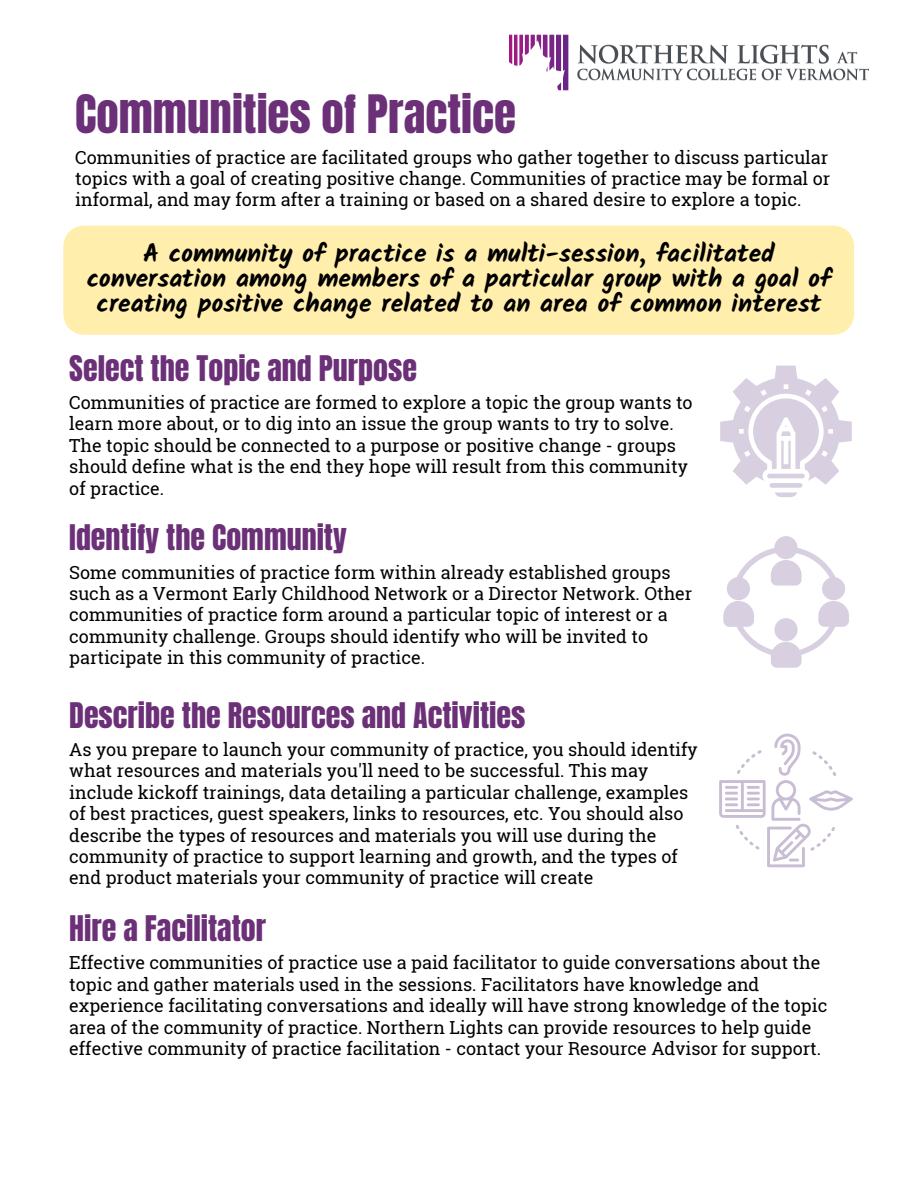
<style>
.page{position:relative;width:918px;height:1188px;background:#fff}
.page>*{position:absolute;margin:0;border:0;box-sizing:border-box;transform-origin:0 0}
.t1{font:45px "Anton";color:#6b3077}
.t2{font:30px "Anton";color:#6b3077}
.t3{font:700 25.5px/24.8px "Kalam";color:#000;text-align:center}
.t4{font:18px/21.3px "Roboto Slab";color:#000}
</style>
<div class="page">
<img style="left:509px;top:34px;width:360px;height:57px">
<div style="left:63px;top:226px;width:791px;height:109px;background:#ffeeac;border-radius:21px"></div>
<svg style="left:775px;top:492px;width:22px;height:5px"></svg>
<div style="left:770px;top:483px;width:32px;height:5px;background:#d8cfe0;border-radius:2px"></div>
<svg style="left:720px;top:366px;width:132px;height:119px"></svg>
<hr style="left:767px;top:474px;width:38px;height:4px;background:#d8cfe0;border-radius:2px">
<svg style="left:723px;top:536px;width:126px;height:132px"></svg>
<svg style="left:719px;top:734px;width:134px;height:133px"></svg>
<h1 class="t1" style="left:75px;top:81px;width:443px">Communities of Practice</h1>
<p class="t4" style="left:75px;top:146px;width:757px;text-align:justify">Communities of practice are facilitated groups who gather together to discuss particular topics with a goal of creating positive change. Communities of practice may be formal or informal, and may form after a training or based on a shared desire to explore a topic.</p>
<h3 class="t3" style="left:87px;top:241px;width:746px">A community of practice is a multi-session, facilitated conversation among members of a particular group with a goal of creating positive change related to an area of common interest</h3>
<h2 class="t2" style="left:69px;top:346px;width:349px">Select the Topic and Purpose</h2>
<p class="t4" style="left:69px;top:391px;width:625px">Communities of practice are formed to explore a topic the group wants to learn more about, or to dig into an issue the group wants to try to solve.<br>The topic should be connected to a purpose or positive change - groups should define what is the end they hope will result from this community of practice.</p>
<h2 class="t2" style="left:69px;top:516px;width:279px">Identify the Community</h2>
<p class="t4" style="left:69px;top:561px;width:625px">Some communities of practice form within already established groups such as a Vermont Early Childhood Network or a Director Network. Other communities of practice form around a particular topic of interest or a community challenge. Groups should identify who will be invited to participate in this community of practice.</p>
<h2 class="t2" style="left:69px;top:693px;width:458px">Describe the Resources and Activities</h2>
<p class="t4" style="left:69px;top:738px;width:630px">As you prepare to launch your community of practice, you should identify what resources and materials you'll need to be successful. This may include kickoff trainings, data detailing a particular challenge, examples of best practices, guest speakers, links to resources, etc. You should also describe the types of resources and materials you will use during the community of practice to support learning and growth, and the types of end product materials your community of practice will create</p>
<h2 class="t2" style="left:69px;top:907px;width:198px">Hire a Facilitator</h2>
<p class="t4" style="left:69px;top:952px;width:760px">Effective communities of practice use a paid facilitator to guide conversations about the topic and gather materials used in the sessions. Facilitators have knowledge and experience facilitating conversations and ideally will have strong knowledge of the topic area of the community of practice. Northern Lights can provide resources to help guide effective community of practice facilitation - contact your Resource Advisor for support.</p>
</div>
